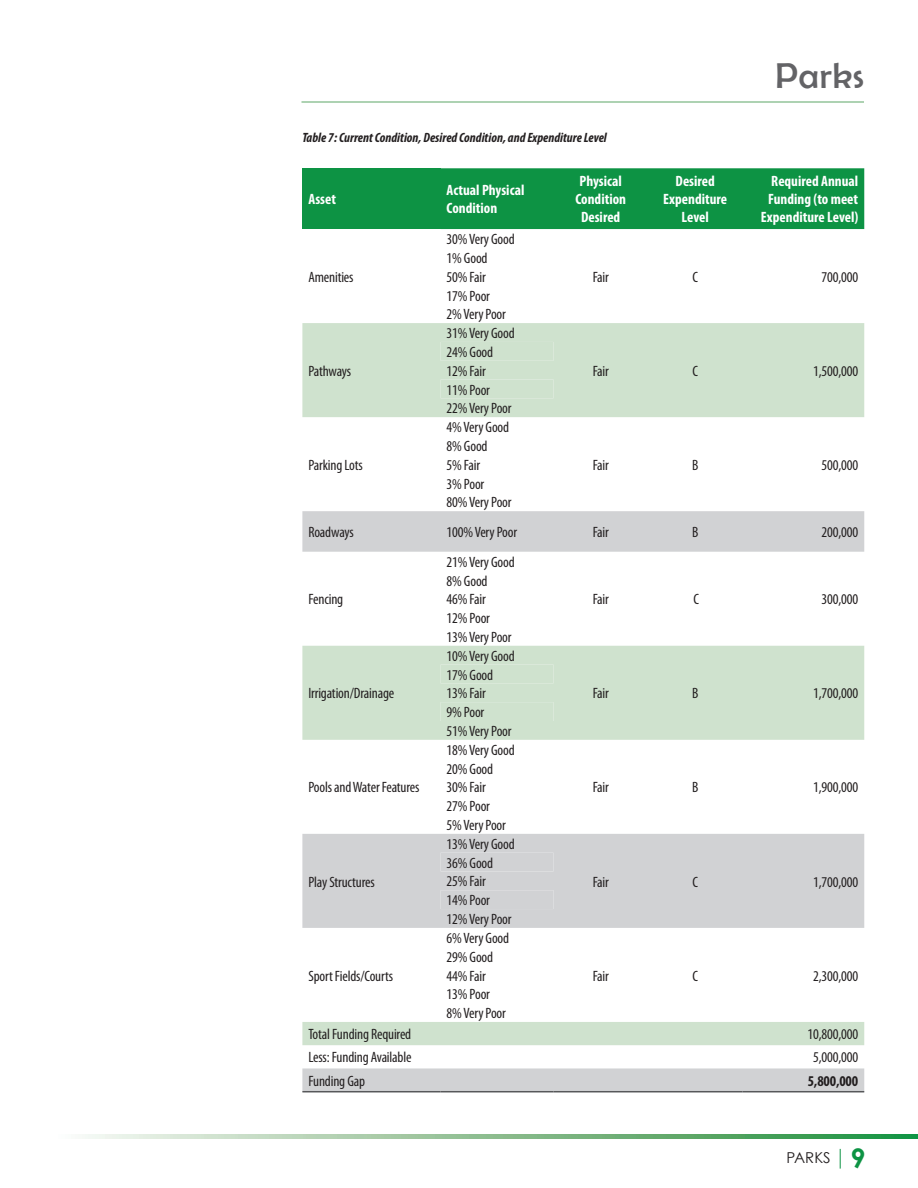
<style>
.page{position:relative;width:918px;height:1188px;background:#fff}
.page>*{position:absolute;margin:0;border:0;box-sizing:border-box;transform-origin:0 0}
.t1{font:36px "Berlin Sans FB";letter-spacing:.025em;color:#636366}
.table_-_content{font:condensed 15px "Myriad Pro";letter-spacing:-.01em;color:#231f20}
.table_-_head{font:700 condensed 15px/18px "Myriad Pro";color:#fff;text-align:center}
.table_-_content-2{font:700 condensed 15px "Myriad Pro";letter-spacing:-.01em;color:#231f20}
.t2{font:15px "Century Gothic";color:#231f20}
.table_heading{font:italic 700 condensed 13.5px "Myriad Pro";color:#231f20}
.s1{font-weight:700;font-size:27px;color:#0d9344}
</style>
<div class="page">
<svg style="left:85px;top:1134px;width:833px;height:4px;background:#88be91"></svg>
<hr style="left:302px;top:102px;width:562px;height:1px;background:#5ca767">
<svg style="left:840px;top:1149px;width:1px;height:20px"></svg>
<div style="left:302px;top:168px;width:139px;height:61px;background:#0d9344"></div>
<div style="left:441px;top:168px;width:423px;height:61px;background:#0d9344"></div>
<div style="left:302px;top:323px;width:562px;height:94px;background:#cfe2ce"></div>
<div style="left:441px;top:342px;width:113px;height:75px;background:#cfe2ce"></div>
<svg style="left:302px;top:511px;width:562px;height:580px"></svg>
<div style="left:302px;top:834px;width:562px;height:94px;background:#d1d2d4"></div>
<div style="left:441px;top:853px;width:113px;height:56px;background:#d1d2d4"></div>
<div style="left:302px;top:1022px;width:562px;height:23px;background:#cfe2ce"></div>
<hr style="left:302px;top:1091px;width:139px;height:1px;background:#57585a">
<hr style="left:441px;top:1091px;width:113px;height:1px;background:#57585a">
<hr style="left:554px;top:1091px;width:94px;height:1px;background:#57585a">
<hr style="left:648px;top:1091px;width:94px;height:1px;background:#57585a">
<hr style="left:742px;top:1091px;width:122px;height:1px;background:#57585a">
<p class="table_heading" style="left:302px;top:129px;width:306px">Table 7: Current Condition, Desired Condition, and Expenditure Level</p>
<h1 class="t1" style="left:776px;top:55px;width:90px">Parks</h1>
<p class="table_-_head" style="left:308px;top:190px;width:29px">Asset</p>
<p class="table_-_head" style="left:447px;top:181px;width:79px;text-align:left">Actual Physical<br>Condition</p>
<p class="table_-_head" style="left:575px;top:172px;width:52px">Physical<br>Condition<br>Desired</p>
<p class="table_-_head" style="left:663px;top:172px;width:65px">Desired<br>Expenditure<br>Level</p>
<p class="table_-_head" style="left:761px;top:172px;width:99px;text-align:right">Required Annual<br>Funding (to meet<br>Expenditure Level)</p>
<p class="table_-_content" style="left:447px;top:230px;width:70px">30% Very Good</p>
<p class="table_-_content" style="left:308px;top:268px;width:47px">Amenities</p>
<p class="table_-_content" style="left:447px;top:249px;width:42px">1% Good</p>
<p class="table_-_content" style="left:447px;top:268px;width:41px">50% Fair</p>
<p class="table_-_content" style="left:447px;top:286px;width:45px">17% Poor</p>
<p class="table_-_content" style="left:447px;top:305px;width:61px">2% Very Poor</p>
<p class="table_-_content" style="left:593px;top:268px;width:18px">Fair</p>
<p class="table_-_content" style="left:692px;top:268px;width:7px">C</p>
<p class="table_-_content" style="left:822px;top:268px;width:38px">700,000</p>
<p class="table_-_content" style="left:447px;top:324px;width:70px">31% Very Good</p>
<p class="table_-_content" style="left:308px;top:362px;width:44px">Pathways</p>
<p class="table_-_content" style="left:447px;top:343px;width:48px">24% Good</p>
<p class="table_-_content" style="left:447px;top:362px;width:41px">12% Fair</p>
<p class="table_-_content" style="left:447px;top:381px;width:45px">11% Poor</p>
<p class="table_-_content" style="left:447px;top:399px;width:66px">22% Very Poor</p>
<p class="table_-_content" style="left:593px;top:362px;width:18px">Fair</p>
<p class="table_-_content" style="left:692px;top:362px;width:7px">C</p>
<p class="table_-_content" style="left:813px;top:362px;width:47px">1,500,000</p>
<p class="table_-_content" style="left:447px;top:418px;width:64px">4% Very Good</p>
<p class="table_-_content" style="left:308px;top:456px;width:56px">Parking Lots</p>
<p class="table_-_content" style="left:447px;top:437px;width:42px">8% Good</p>
<p class="table_-_content" style="left:447px;top:456px;width:35px">5% Fair</p>
<p class="table_-_content" style="left:447px;top:475px;width:39px">3% Poor</p>
<p class="table_-_content" style="left:447px;top:493px;width:66px">80% Very Poor</p>
<p class="table_-_content" style="left:593px;top:456px;width:18px">Fair</p>
<p class="table_-_content" style="left:692px;top:456px;width:8px">B</p>
<p class="table_-_content" style="left:822px;top:456px;width:38px">500,000</p>
<p class="table_-_content" style="left:308px;top:523px;width:47px">Roadways</p>
<p class="table_-_content" style="left:447px;top:523px;width:72px">100% Very Poor</p>
<p class="table_-_content" style="left:593px;top:523px;width:18px">Fair</p>
<p class="table_-_content" style="left:692px;top:523px;width:8px">B</p>
<p class="table_-_content" style="left:822px;top:523px;width:38px">200,000</p>
<p class="table_-_content" style="left:447px;top:553px;width:70px">21% Very Good</p>
<p class="table_-_content" style="left:308px;top:590px;width:36px">Fencing</p>
<p class="table_-_content" style="left:447px;top:572px;width:42px">8% Good</p>
<p class="table_-_content" style="left:447px;top:590px;width:41px">46% Fair</p>
<p class="table_-_content" style="left:447px;top:609px;width:45px">12% Poor</p>
<p class="table_-_content" style="left:447px;top:628px;width:66px">13% Very Poor</p>
<p class="table_-_content" style="left:593px;top:590px;width:18px">Fair</p>
<p class="table_-_content" style="left:694px;top:590px;width:7px">C</p>
<p class="table_-_content" style="left:822px;top:590px;width:38px">300,000</p>
<p class="table_-_content" style="left:447px;top:647px;width:70px">10% Very Good</p>
<p class="table_-_content" style="left:308px;top:684px;width:87px">Irrigation/Drainage</p>
<p class="table_-_content" style="left:447px;top:666px;width:48px">17% Good</p>
<p class="table_-_content" style="left:447px;top:684px;width:41px">13% Fair</p>
<p class="table_-_content" style="left:447px;top:703px;width:39px">9% Poor</p>
<p class="table_-_content" style="left:447px;top:722px;width:66px">51% Very Poor</p>
<p class="table_-_content" style="left:593px;top:684px;width:18px">Fair</p>
<p class="table_-_content" style="left:692px;top:684px;width:8px">B</p>
<p class="table_-_content" style="left:813px;top:684px;width:47px">1,700,000</p>
<p class="table_-_content" style="left:447px;top:741px;width:70px">18% Very Good</p>
<p class="table_-_content" style="left:308px;top:778px;width:113px">Pools and Water Features</p>
<p class="table_-_content" style="left:447px;top:760px;width:48px">20% Good</p>
<p class="table_-_content" style="left:447px;top:778px;width:41px">30% Fair</p>
<p class="table_-_content" style="left:447px;top:797px;width:45px">27% Poor</p>
<p class="table_-_content" style="left:447px;top:816px;width:61px">5% Very Poor</p>
<p class="table_-_content" style="left:593px;top:778px;width:18px">Fair</p>
<p class="table_-_content" style="left:692px;top:778px;width:8px">B</p>
<p class="table_-_content" style="left:813px;top:778px;width:47px">1,900,000</p>
<p class="table_-_content" style="left:447px;top:835px;width:70px">13% Very Good</p>
<p class="table_-_content" style="left:308px;top:872px;width:68px">Play Structures</p>
<p class="table_-_content" style="left:447px;top:854px;width:48px">36% Good</p>
<p class="table_-_content" style="left:447px;top:872px;width:41px">25% Fair</p>
<p class="table_-_content" style="left:447px;top:891px;width:45px">14% Poor</p>
<p class="table_-_content" style="left:447px;top:910px;width:66px">12% Very Poor</p>
<p class="table_-_content" style="left:593px;top:872px;width:18px">Fair</p>
<p class="table_-_content" style="left:692px;top:872px;width:7px">C</p>
<p class="table_-_content" style="left:813px;top:872px;width:47px">1,700,000</p>
<p class="table_-_content" style="left:447px;top:929px;width:64px">6% Very Good</p>
<p class="table_-_content" style="left:308px;top:967px;width:86px">Sport Fields/Courts</p>
<p class="table_-_content" style="left:447px;top:948px;width:48px">29% Good</p>
<p class="table_-_content" style="left:447px;top:967px;width:41px">44% Fair</p>
<p class="table_-_content" style="left:447px;top:985px;width:45px">13% Poor</p>
<p class="table_-_content" style="left:447px;top:1004px;width:61px">8% Very Poor</p>
<p class="table_-_content" style="left:593px;top:967px;width:18px">Fair</p>
<p class="table_-_content" style="left:692px;top:967px;width:7px">C</p>
<p class="table_-_content" style="left:813px;top:967px;width:47px">2,300,000</p>
<p class="table_-_content" style="left:308px;top:1025px;width:104px">Total Funding Required</p>
<p class="table_-_content" style="left:808px;top:1025px;width:52px">10,800,000</p>
<p class="table_-_content" style="left:308px;top:1048px;width:105px">Less: Funding Available</p>
<p class="table_-_content" style="left:813px;top:1048px;width:47px">5,000,000</p>
<p class="table_-_content" style="left:308px;top:1072px;width:58px">Funding Gap</p>
<p class="table_-_content-2" style="left:808px;top:1071px;width:52px">5,800,000</p>
<p class="t2" style="left:786px;top:1149px;width:81px">PARKS <span class="s1">9</span></p>
</div>
